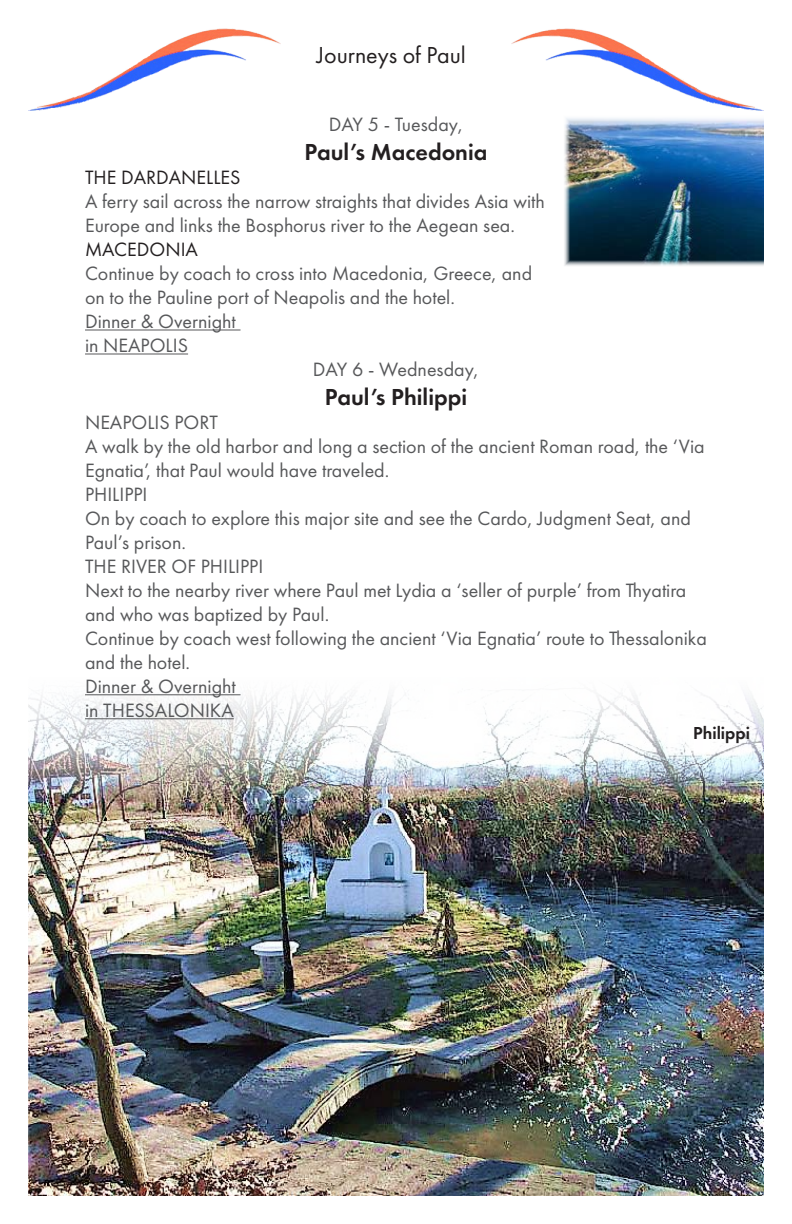
<style>
.page{position:relative;width:792px;height:1224px;background:#fff}
.page>*{position:absolute;margin:0;border:0;box-sizing:border-box;transform-origin:0 0}
.t1{font:600 24px "Futura PT";color:#231f20}
.t2{font:24px "Futura PT";color:#231f20}
.t3{font:20px/24px "Futura PT";color:#57585a}
.t4{font:20px "Futura PT";color:#231f20}
.t5{font:600 18px "Futura PT";color:#231f20}
</style>
<div class="page">
<img style="left:28px;top:695px;width:736px;height:501px">
<img style="left:28px;top:28px;width:252px;height:83px">
<img style="left:512px;top:28px;width:252px;height:83px">
<hr style="left:85px;top:329px;width:156px;height:1px;background:#57585a">
<hr style="left:85px;top:353px;width:103px;height:1px;background:#57585a">
<hr style="left:85px;top:694px;width:156px;height:1px;background:#57585a">
<hr style="left:85px;top:718px;width:149px;height:1px;background:#57585a">
<img style="left:564px;top:118px;width:200px;height:148px">
<p class="t2" style="left:317px;top:40px;width:151px">Journeys of Paul</p>
<p class="t3" style="left:329px;top:112px;width:136px">DAY 5 - Tuesday,</p>
<p class="t1" style="left:304px;top:137px;width:185px">Paul’s Macedonia</p>
<p class="t4" style="left:85px;top:165px;width:157px">THE DARDANELLES</p>
<p class="t3" style="left:85px;top:189px;width:461px">A ferry sail across the narrow straights that divides Asia with</p>
<p class="t3" style="left:85px;top:213px;width:432px">Europe and links the Bosphorus river to the Aegean sea.</p>
<p class="t4" style="left:85px;top:237px;width:115px">MACEDONIA</p>
<p class="t3" style="left:85px;top:261px;width:449px">Continue by coach to cross into Macedonia, Greece, and</p>
<p class="t3" style="left:85px;top:285px;width:372px">on to the Pauline port of Neapolis and the hotel.</p>
<p class="t3" style="left:85px;top:309px;width:152px">Dinner &amp; Overnight</p>
<p class="t3" style="left:85px;top:333px;width:105px">in NEAPOLIS</p>
<p class="t3" style="left:313px;top:357px;width:167px">DAY 6 - Wednesday,</p>
<p class="t1" style="left:325px;top:382px;width:144px">Paul’s Philippi</p>
<p class="t3" style="left:85px;top:410px;width:135px">NEAPOLIS PORT</p>
<p class="t3" style="left:85px;top:434px;width:621px">A walk by the old harbor and long a section of the ancient Roman road, the ‘Via<br>Egnatia’, that Paul would have traveled.</p>
<p class="t3" style="left:85px;top:482px;width:64px">PHILIPPI</p>
<p class="t3" style="left:85px;top:506px;width:607px">On by coach to explore this major site and see the Cardo, Judgment Seat, and<br>Paul’s prison.</p>
<p class="t3" style="left:85px;top:554px;width:180px">THE RIVER OF PHILIPPI</p>
<p class="t3" style="left:85px;top:578px;width:603px">Next to the nearby river where Paul met Lydia a ‘seller of purple’ from Thyatira and who was baptized by Paul.</p>
<p class="t3" style="left:85px;top:626px;width:623px">Continue by coach west following the ancient ‘Via Egnatia’ route to Thessalonika and the hotel.</p>
<p class="t3" style="left:85px;top:674px;width:152px">Dinner &amp; Overnight</p>
<p class="t3" style="left:85px;top:698px;width:150px">in THESSALONIKA</p>
<p class="t5" style="left:693px;top:722px;width:58px">Philippi</p>
</div>
